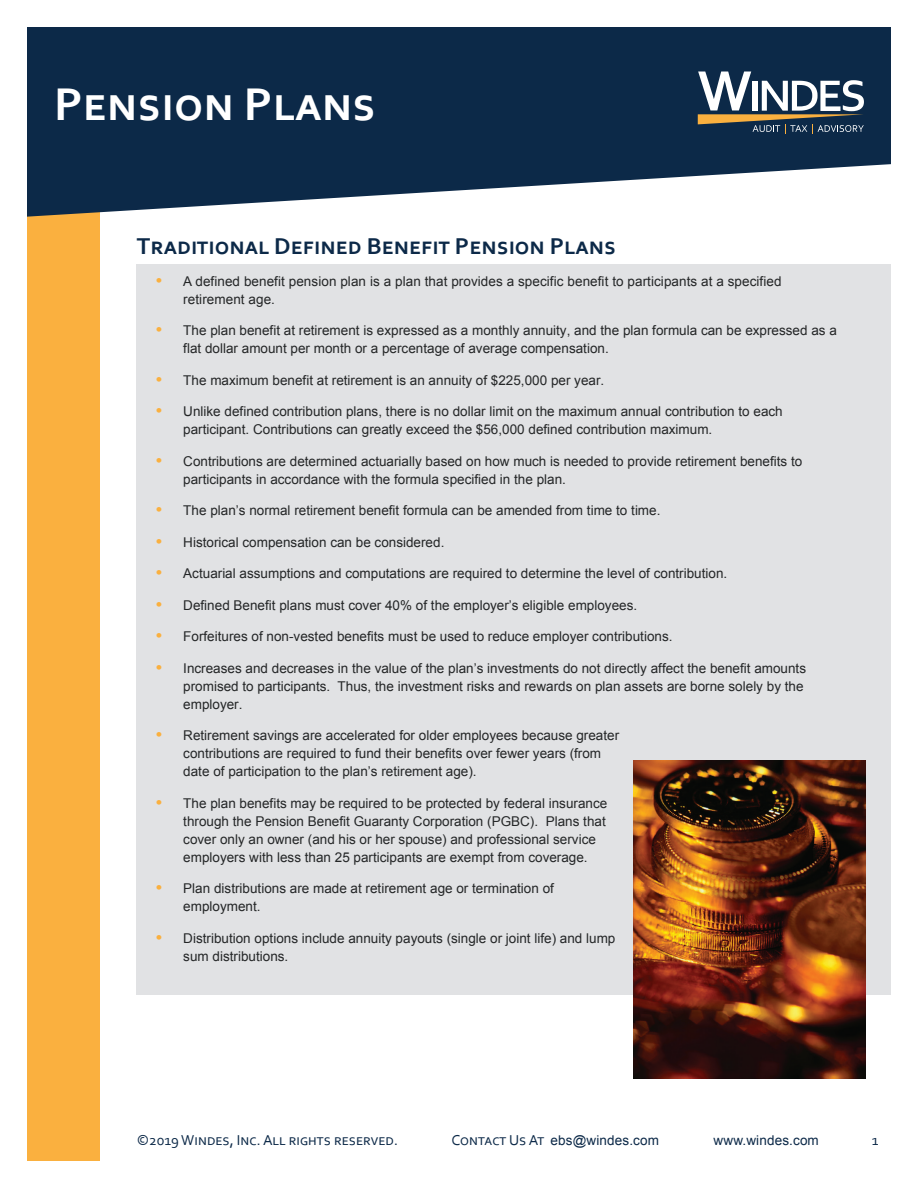
<style>
.page{position:relative;width:918px;height:1188px;background:#fff}
.page>*{position:absolute;margin:0;border:0;box-sizing:border-box;transform-origin:0 0}
.t1{font:700 48px "Corbel";color:#fff}
.t2{font:700 24px "Corbel";color:#0c2948}
.t3{font:15px "Corbel";color:#0c2948}
.t4{font:13.5px/18px "Arial";color:#242627}
.t5{font:13.5px "Arial";letter-spacing:.01em;color:#0c2948}
.s1{font-weight:700;font-size:16.5px;color:#fab03f}
.s2{font-family:"Corbel";font-size:15px}
</style>
<div class="page">
<div style="left:137px;top:264px;width:754px;height:731px;background:#e1e2e4"></div>
<div style="left:27px;top:27px;width:72px;height:1134px;background:#fab03f"></div>
<svg style="left:27px;top:27px;width:864px;height:190px;background:#304863"></svg>
<svg style="left:698px;top:72px;width:166px;height:61px"></svg>
<img style="left:633px;top:761px;width:232px;height:318px">
<h1 class="t1" style="left:54px;top:74px;width:324px">Pension Plans</h1>
<h2 class="t2" style="left:137px;top:231px;width:481px">Traditional Defined Benefit Pension Plans</h2>
<p class="t4" style="left:183px;top:272px;width:600px;text-indent:-27px"><span class="s1">•</span> A defined benefit pension plan is a plan that provides a specific benefit to participants at a specified retirement age.</p>
<p class="t4" style="left:183px;top:322px;width:655px;text-indent:-27px"><span class="s1">•</span> The plan benefit at retirement is expressed as a monthly annuity, and the plan formula can be expressed as a flat dollar amount per month or a percentage of average compensation.</p>
<p class="t4" style="left:156px;top:371px;width:449px"><span class="s1">•</span> The maximum benefit at retirement is an annuity of $225,000 per year.</p>
<p class="t4" style="left:183px;top:403px;width:601px;text-indent:-27px"><span class="s1">•</span> Unlike defined contribution plans, there is no dollar limit on the maximum annual contribution to each participant. Contributions can greatly exceed the $56,000 defined contribution maximum.</p>
<p class="t4" style="left:183px;top:452px;width:621px;text-indent:-27px"><span class="s1">•</span> Contributions are determined actuarially based on how much is needed to provide retirement benefits to participants in accordance with the formula specified in the plan.</p>
<p class="t4" style="left:156px;top:502px;width:506px"><span class="s1">•</span> The plan’s normal retirement benefit formula can be amended from time to time.</p>
<p class="t4" style="left:156px;top:533px;width:290px"><span class="s1">•</span> Historical compensation can be considered.</p>
<p class="t4" style="left:156px;top:565px;width:572px"><span class="s1">•</span> Actuarial assumptions and computations are required to determine the level of contribution.</p>
<p class="t4" style="left:156px;top:596px;width:482px"><span class="s1">•</span> Defined Benefit plans must cover 40% of the employer’s eligible employees.</p>
<p class="t4" style="left:156px;top:628px;width:518px"><span class="s1">•</span> Forfeitures of non-vested benefits must be used to reduce employer contributions.</p>
<p class="t4" style="left:183px;top:659px;width:624px;text-indent:-27px"><span class="s1">•</span> Increases and decreases in the value of the plan’s investments do not directly affect the benefit amounts promised to participants. Thus, the investment risks and rewards on plan assets are borne solely by the employer.</p>
<p class="t4" style="left:183px;top:727px;width:437px;text-indent:-27px"><span class="s1">•</span> Retirement savings are accelerated for older employees because greater contributions are required to fund their benefits over fewer years (from date of participation to the plan’s retirement age).</p>
<p class="t4" style="left:183px;top:794px;width:425px;text-indent:-27px"><span class="s1">•</span> The plan benefits may be required to be protected by federal insurance through the Pension Benefit Guaranty Corporation (PGBC). Plans that cover only an owner (and his or her spouse) and professional service employers with less than 25 participants are exempt from coverage.</p>
<p class="t4" style="left:183px;top:880px;width:372px;text-indent:-27px"><span class="s1">•</span> Plan distributions are made at retirement age or termination of employment.</p>
<p class="t4" style="left:183px;top:929px;width:434px;text-indent:-27px"><span class="s1">•</span> Distribution options include annuity payouts (single or joint life) and lump sum distributions.</p>
<p class="t3" style="left:137px;top:1131px;width:263px">©2019Windes, Inc. All rights reserved.</p>
<p class="t5" style="left:452px;top:1132px;width:209px"><span class="s2">Contact Us At</span> ebs@windes.com</p>
<p class="t5" style="left:714px;top:1132px;width:107px">www.windes.com</p>
<p class="t3" style="left:872px;top:1131px;width:8px">1</p>
</div>
